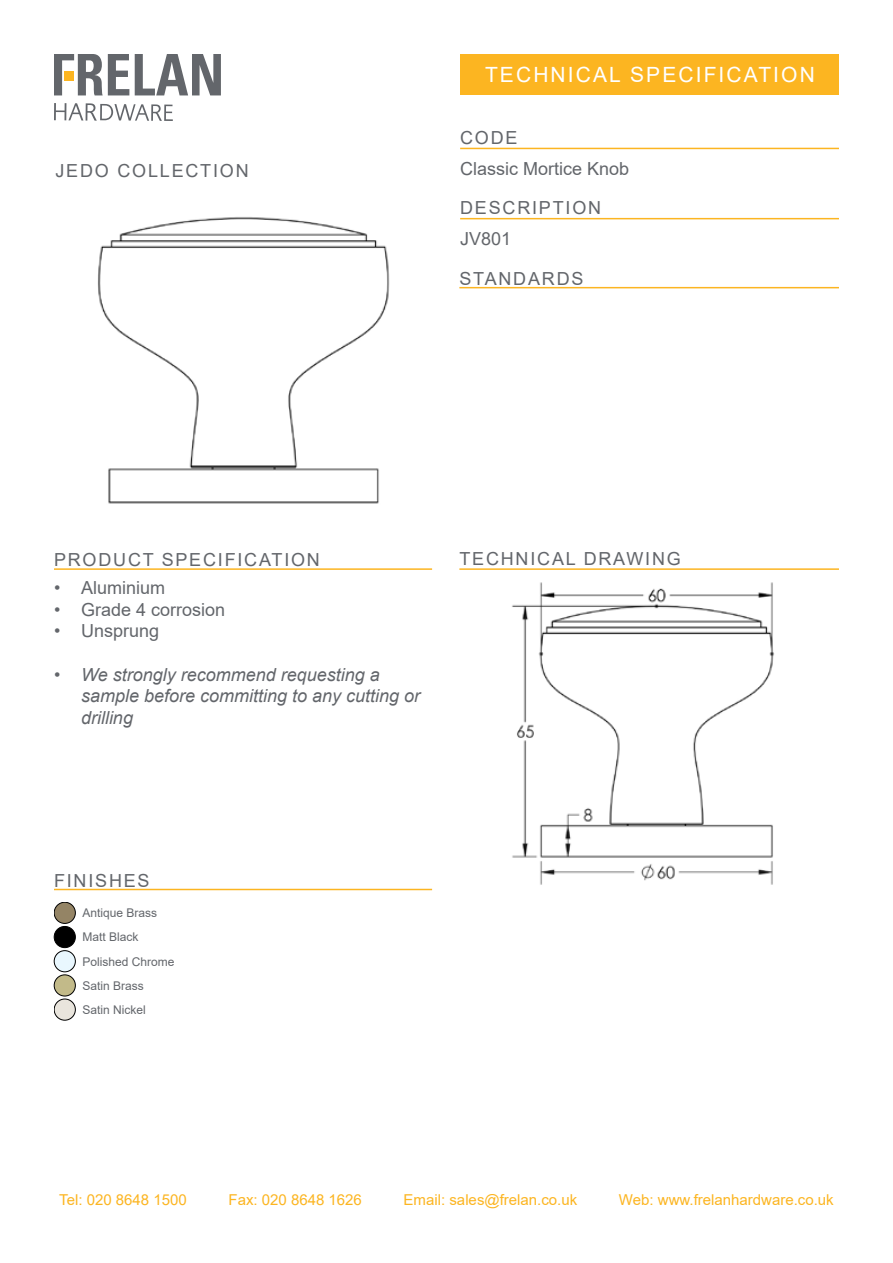
<style>
.page{position:relative;width:893px;height:1263px;background:#fff}
.page>*{position:absolute;margin:0;border:0;box-sizing:border-box;transform-origin:0 0}
.t1{font:21px "Arial";letter-spacing:.1em;color:#fff}
.t2{font:18px "Arial";letter-spacing:.1em;color:#63666b}
.t3{font:italic 18px/21.6px "Arial";color:#63666b}
.t4{font:18px "Arial";color:#63666b}
.t5{font:15px "Arial";color:#fcb521}
.t6{font:12px/24.2px "Arial";color:#63666b}
</style>
<div class="page">
<svg style="left:54px;top:103px;width:119px;height:18px"></svg>
<svg style="left:54px;top:54px;width:75px;height:41px"></svg>
<svg style="left:135px;top:54px;width:86px;height:41px"></svg>
<div style="left:65px;top:71px;width:9px;height:9px;background:#fcb521"></div>
<div style="left:461px;top:54px;width:378px;height:40px;background:#fcb521"></div>
<hr style="left:460px;top:148px;width:379px;height:1px;background:#fcb521">
<hr style="left:460px;top:218px;width:379px;height:1px;background:#fcb521">
<hr style="left:54px;top:889px;width:378px;height:1px;background:#fcb521">
<hr style="left:459px;top:287px;width:380px;height:1px;background:#fcb521">
<hr style="left:459px;top:568px;width:380px;height:2px;background:#fcb521">
<hr style="left:54px;top:568px;width:378px;height:2px;background:#fcb521">
<div style="left:54px;top:902px;width:21px;height:21px;background:#948465;border-radius:50%"></div>
<div style="left:54px;top:902px;width:22px;height:22px;border:1px solid #000;border-radius:50%"></div>
<div style="left:54px;top:999px;width:21px;height:21px;background:#e9e5dd;border-radius:50%"></div>
<div style="left:54px;top:999px;width:22px;height:21px;border:1px solid #000;border-radius:50%"></div>
<img style="left:97px;top:217px;width:293px;height:287px">
<img style="left:512px;top:582px;width:262px;height:303px">
<div style="left:54px;top:926px;width:21px;height:22px;background:#000;border-radius:50%"></div>
<div style="left:54px;top:926px;width:22px;height:22px;border:1px solid #000;border-radius:50%"></div>
<div style="left:54px;top:951px;width:21px;height:21px;background:#e9f7fe;border-radius:50%"></div>
<div style="left:54px;top:950px;width:22px;height:22px;border:1px solid #000;border-radius:50%"></div>
<div style="left:54px;top:975px;width:21px;height:21px;background:#c2ba89;border-radius:50%"></div>
<div style="left:54px;top:975px;width:22px;height:21px;border:1px solid #000;border-radius:50%"></div>
<p class="t1" style="left:485px;top:60px;width:331px">TECHNICAL SPECIFICATION</p>
<p class="t2" style="left:55px;top:158px;width:195px">JEDO COLLECTION</p>
<p class="t2" style="left:460px;top:125px;width:59px">CODE</p>
<p class="t4" style="left:460px;top:156px;width:171px">Classic Mortice Knob</p>
<p class="t2" style="left:460px;top:196px;width:143px">DESCRIPTION</p>
<p class="t2" style="left:460px;top:226px;width:53px">JV801</p>
<p class="t2" style="left:459px;top:267px;width:126px">STANDARDS</p>
<p class="t2" style="left:54px;top:548px;width:267px">PRODUCT SPECIFICATION</p>
<p class="t4" style="left:54px;top:575px;width:113px">• Aluminium</p>
<p class="t4" style="left:54px;top:597px;width:173px">• Grade 4 corrosion</p>
<p class="t4" style="left:54px;top:619px;width:107px">• Unsprung</p>
<p class="t3" style="left:81px;top:664px;width:341px;text-indent:-27px">• We strongly recommend requesting a sample before committing to any cutting or drilling</p>
<p class="t2" style="left:459px;top:546px;width:223px">TECHNICAL DRAWING</p>
<p class="t2" style="left:54px;top:868px;width:97px">FINISHES</p>
<p class="t6" style="left:82px;top:901px;width:76px">Antique Brass</p>
<p class="t6" style="left:82px;top:925px;width:94px">Matt Black<br>Polished Chrome<br>Satin Brass</p>
<p class="t6" style="left:82px;top:997px;width:65px">Satin Nickel</p>
<p class="t5" style="left:59px;top:1189px;width:129px">Tel: 020 8648 1500</p>
<p class="t5" style="left:228px;top:1189px;width:135px">Fax: 020 8648 1626</p>
<p class="t5" style="left:404px;top:1189px;width:175px">Email: sales@frelan.co.uk</p>
<p class="t5" style="left:619px;top:1189px;width:216px">Web: www.frelanhardware.co.uk</p>
</div>
